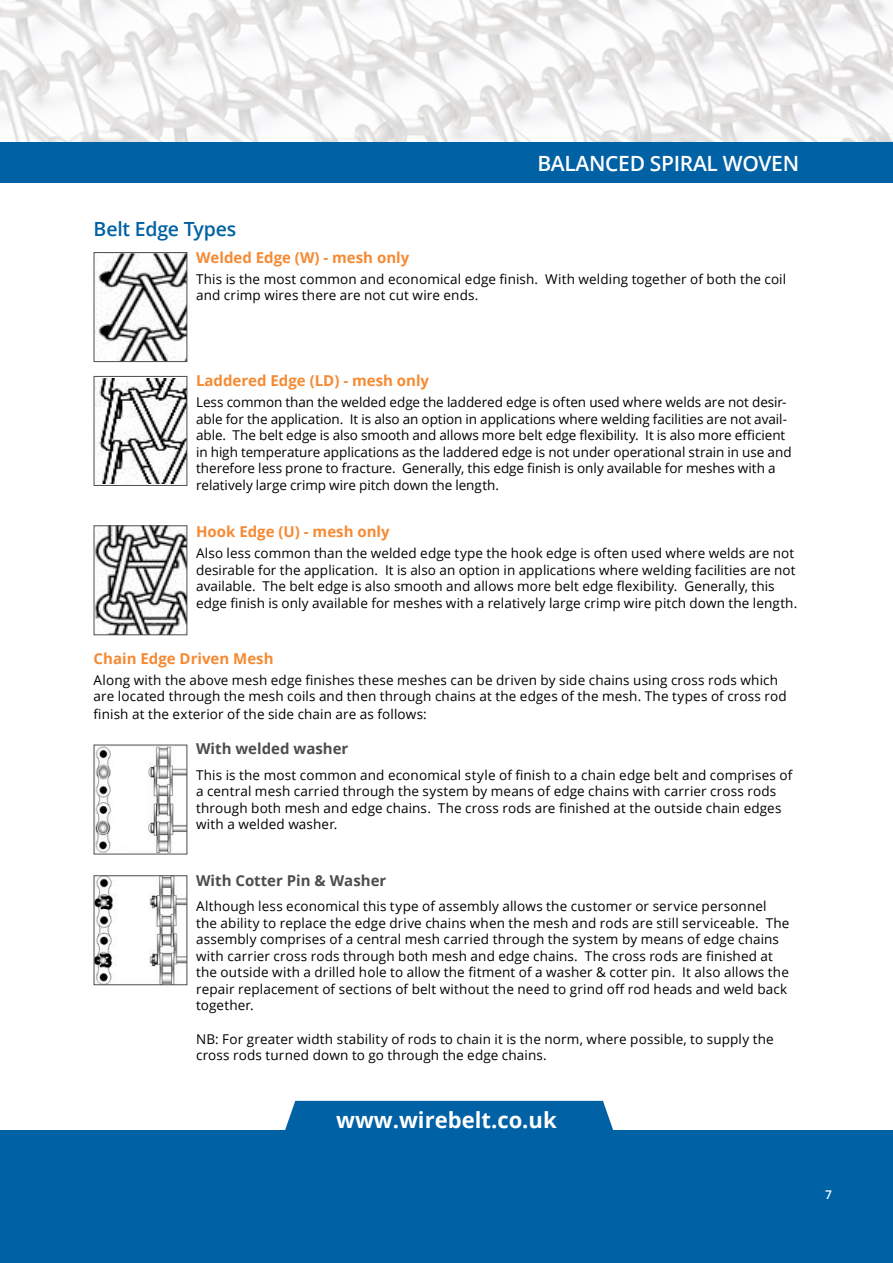
<style>
.page{position:relative;width:893px;height:1263px;background:#fff}
.page>*{position:absolute;margin:0;border:0;box-sizing:border-box;transform-origin:0 0}
.t1{font:700 22.05px "Open Sans";color:#fff}
.t2{font:600 21px "Open Sans";letter-spacing:-.015em;color:#fff}
.t3{font:600 19.5px "Open Sans";letter-spacing:-.01em;color:#0061a4}
.t4{font:700 15px "Open Sans";color:#f68a33}
.t5{font:700 15px "Open Sans";color:#4c4d4d}
.t6{font:13.5px/16.5px "Open Sans";letter-spacing:.01em;color:#000}
.t7{font:600 12px "Open Sans";color:#fff}
</style>
<div class="page">
<img style="left:0;top:0;width:893px;height:142px">
<div style="left:0;top:1130px;width:893px;height:133px;background:#0061a4"></div>
<div style="left:0;top:142px;width:893px;height:41px;background:#0061a4"></div>
<div style="left:285px;top:1101px;width:328px;height:29px;background:#0061a4"></div>
<img style="left:96px;top:254px;width:89px;height:106px">
<div style="left:94px;top:252px;width:93px;height:110px;border:1px solid #4c4d4d"></div>
<img style="left:96px;top:378px;width:89px;height:105px">
<div style="left:94px;top:376px;width:93px;height:110px;border:1px solid #4c4d4d"></div>
<img style="left:96px;top:528px;width:89px;height:105px">
<div style="left:94px;top:526px;width:93px;height:109px;border:1px solid #4c4d4d"></div>
<img style="left:96px;top:747px;width:89px;height:105px">
<img style="left:96px;top:877px;width:89px;height:106px">
<div style="left:94px;top:875px;width:93px;height:110px;border:1px solid #4c4d4d"></div>
<h2 class="t2" style="left:537px;top:149px;width:263px">BALANCED SPIRAL WOVEN</h2>
<h3 class="t3" style="left:94px;top:216px;width:144px">Belt Edge Types</h3>
<p class="t4" style="left:196px;top:247px;width:215px">Welded Edge (W) - mesh only</p>
<p class="t6" style="left:196px;top:270px;width:592px">This is the most common and economical edge finish. With welding together of both the coil and crimp wires there are not cut wire ends.</p>
<p class="t4" style="left:196px;top:370px;width:235px">Laddered Edge (LD) - mesh only</p>
<p class="t6" style="left:196px;top:394px;width:597px">Less common than the welded edge the laddered edge is often used where welds are not desir&shy;able for the application. It is also an option in applications where welding facilities are not avail&shy;able. The belt edge is also smooth and allows more belt edge flexibility. It is also more efficient in high temperature applications as the laddered edge is not under operational strain in use and therefore less prone to fracture. Generally, this edge finish is only available for meshes with a relatively large crimp wire pitch down the length.</p>
<p class="t4" style="left:196px;top:521px;width:195px">Hook Edge (U) - mesh only</p>
<p class="t6" style="left:196px;top:545px;width:603px">Also less common than the welded edge type the hook edge is often used where welds are not desirable for the application. It is also an option in applications where welding facilities are not available. The belt edge is also smooth and allows more belt edge flexibility. Generally, this edge finish is only available for meshes with a relatively large crimp wire pitch down the length.</p>
<p class="t4" style="left:94px;top:648px;width:181px">Chain Edge Driven Mesh</p>
<p class="t6" style="left:94px;top:671px;width:694px">Along with the above mesh edge finishes these meshes can be driven by side chains using cross rods which are located through the mesh coils and then through chains at the edges of the mesh. The types of cross rod</p>
<p class="t6" style="left:94px;top:706px;width:335px">finish at the exterior of the side chain are as follows:</p>
<p class="t5" style="left:196px;top:738px;width:154px">With welded washer</p>
<p class="t6" style="left:196px;top:766px;width:598px">This is the most common and economical style of finish to a chain edge belt and comprises of a central mesh carried through the system by means of edge chains with carrier cross rods through both mesh and edge chains. The cross rods are finished at the outside chain edges with a welded washer.</p>
<p class="t5" style="left:196px;top:869px;width:192px">With Cotter Pin &amp; Washer</p>
<p class="t6" style="left:196px;top:897px;width:595px">Although less economical this type of assembly allows the customer or service personnel the ability to replace the edge drive chains when the mesh and rods are still serviceable. The assembly comprises of a central mesh carried through the system by means of edge chains with carrier cross rods through both mesh and edge chains. The cross rods are finished at the outside with a drilled hole to allow the fitment of a washer &amp; cotter pin. It also allows the repair replacement of sections of belt without the need to grind off rod heads and weld back together.</p>
<p class="t6" style="left:196px;top:1030px;width:579px">NB: For greater width stability of rods to chain it is the norm, where possible, to supply the cross rods turned down to go through the edge chains.</p>
<h1 class="t1" style="left:336px;top:1105px;width:222px">www.wirebelt.co.uk</h1>
<p class="t7" style="left:825px;top:1186px;width:8px">7</p>
</div>
